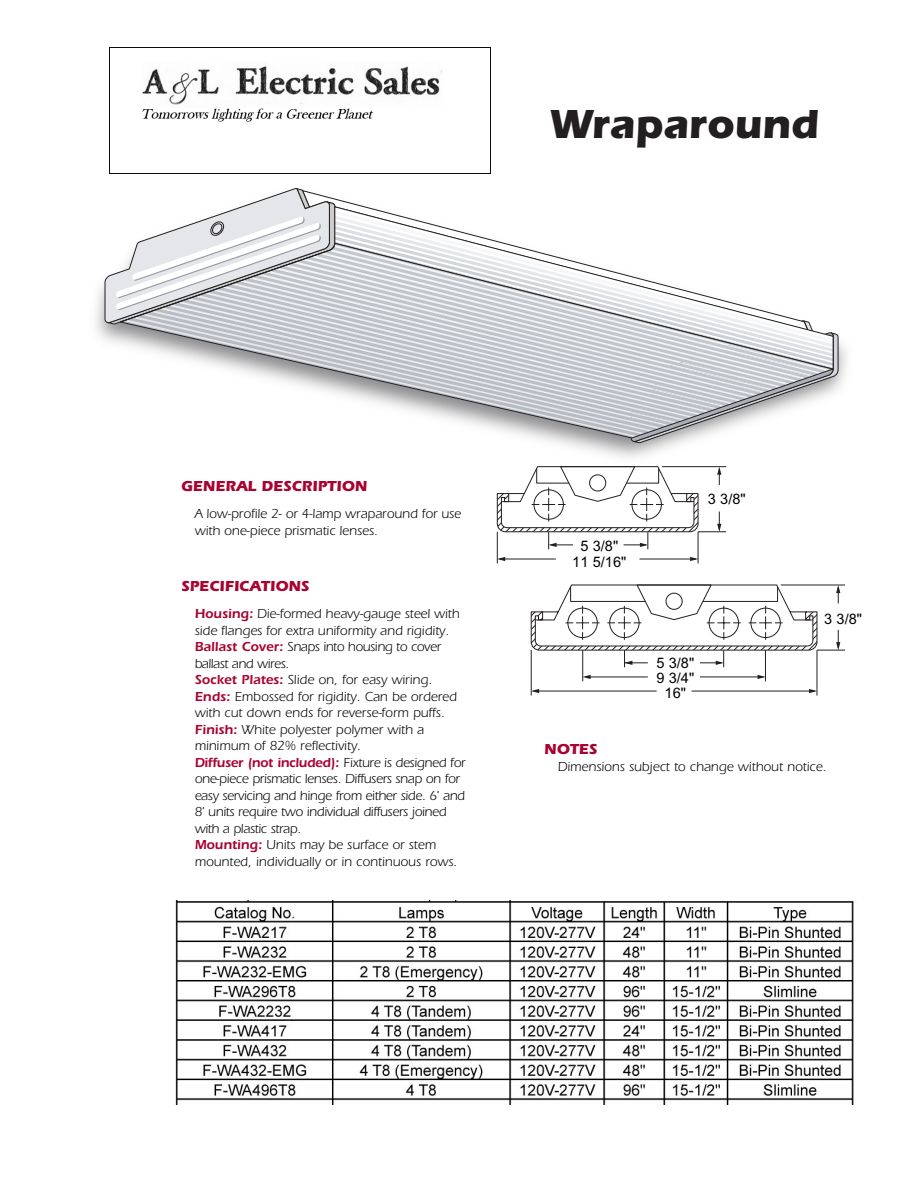
<style>
.page{position:relative;width:918px;height:1188px;background:#fff}
.page>*{position:absolute;margin:0;border:0;box-sizing:border-box;transform-origin:0 0}
.t1{font:700 42px "Itc Eras";color:#231f20}
.t2{font:700 15px "Itc Eras";color:#a80331}
.t3{font:14.55px/15.3px "Arial";color:#000;text-align:center}
.t4{font:13.5px/16.5px "Itc Eras";color:#000}
.s1{font-weight:600;color:#a80331}
</style>
<div class="page">
<svg style="left:611px;top:333px;width:228px;height:111px"></svg>
<svg style="left:336px;top:206px;width:169px;height:36px"></svg>
<svg style="left:118px;top:242px;width:717px;height:197px"></svg>
<svg style="left:91px;top:188px;width:245px;height:137px"></svg>
<hr style="left:698px;top:532px;width:1px;height:31px;background:#231f20">
<hr style="left:640px;top:559px;width:56px;height:1px;background:#231f20">
<hr style="left:497px;top:532px;width:1px;height:31px;background:#231f20">
<hr style="left:499px;top:559px;width:57px;height:1px;background:#231f20">
<svg style="left:497px;top:557px;width:8px;height:4px"></svg>
<svg style="left:690px;top:557px;width:8px;height:4px"></svg>
<svg style="left:497px;top:466px;width:229px;height:83px"></svg>
<hr style="left:765px;top:650px;width:1px;height:31px;background:#231f20">
<hr style="left:700px;top:677px;width:63px;height:1px;background:#231f20">
<hr style="left:582px;top:650px;width:1px;height:31px;background:#231f20">
<hr style="left:817px;top:650px;width:1px;height:46px;background:#231f20">
<hr style="left:692px;top:691px;width:123px;height:1px;background:#231f20">
<hr style="left:531px;top:650px;width:1px;height:46px;background:#231f20">
<hr style="left:533px;top:691px;width:124px;height:1px;background:#231f20">
<svg style="left:758px;top:675px;width:7px;height:4px"></svg>
<svg style="left:809px;top:689px;width:8px;height:4px"></svg>
<svg style="left:530px;top:584px;width:315px;height:83px"></svg>
<svg style="left:583px;top:675px;width:8px;height:4px"></svg>
<svg style="left:531px;top:689px;width:8px;height:4px"></svg>
<hr style="left:586px;top:677px;width:62px;height:1px;background:#231f20">
<img style="left:175px;top:900px;width:679px;height:204px">
<img style="left:110px;top:66px;width:380px;height:108px">
<h1 class="t1" style="left:550px;top:100px;width:270px">Wraparound</h1>
<p class="t2" style="left:181px;top:478px;width:188px">GENERAL DESCRIPTION</p>
<p class="t4" style="left:195px;top:506px;width:268px">A low-profile 2- or 4-lamp wraparound for use with one-piece prismatic lenses.</p>
<p class="t2" style="left:181px;top:577px;width:130px">SPECIFICATIONS</p>
<p class="t4" style="left:195px;top:606px;width:272px"><span class="s1">Housing:</span> Die-formed heavy-gauge steel with side flanges for extra uniformity and rigidity.<br><span class="s1">Ballast Cover:</span> Snaps into housing to cover ballast and wires.<br><span class="s1">Socket Plates:</span> Slide on, for easy wiring.<br><span class="s1">Ends:</span> Embossed for rigidity. Can be ordered with cut down ends for reverse-form puffs.<br><span class="s1">Finish:</span> White polyester polymer with a minimum of 82% reflectivity.<br><span class="s1">Diffuser (not included):</span> Fixture is designed for one-piece prismatic lenses. Diffusers snap on for easy servicing and hinge from either side. 6' and 8' units require two individual diffusers joined with a plastic strap.<br><span class="s1">Mounting:</span> Units may be surface or stem mounted, individually or in continuous rows.</p>
<p class="t3" style="left:572px;top:538px;width:55px;line-height:16px">5 3/8"<br>11 5/16"</p>
<p class="t3" style="left:708px;top:491px;width:39px">3 3/8"</p>
<p class="t3" style="left:656px;top:655px;width:39px">5 3/8"<br>9 3/4"<br>16"</p>
<p class="t3" style="left:824px;top:611px;width:39px">3 3/8"</p>
<p class="t2" style="left:544px;top:741px;width:55px">NOTES</p>
<p class="t4" style="left:558px;top:758px;width:270px">Dimensions subject to change without notice.</p>
</div>
